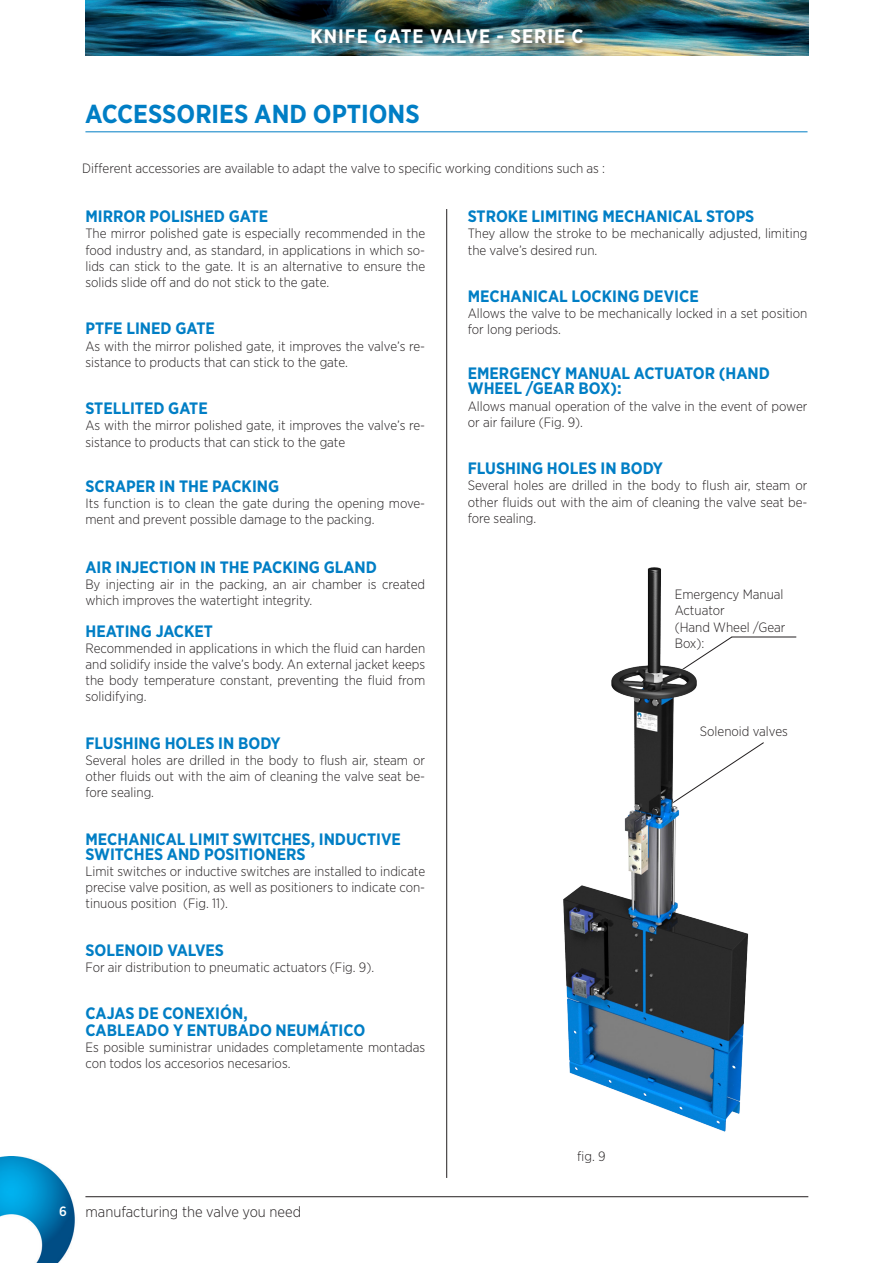
<style>
.page{position:relative;width:893px;height:1263px;background:#fff}
.page>*{position:absolute;margin:0;border:0;box-sizing:border-box;transform-origin:0 0}
.t1{font:700 25.95px "Gotham Narrow";color:#007ec5}
.t2{font:700 19.5px "Gotham Narrow";letter-spacing:.05em;color:#fff}
.t3{font:700 16.5px/15px "Gotham Narrow";color:#007ec5}
.t4{font:300 15px "Gotham Narrow";color:#231f20}
.t5{font:300 13.5px/16.2px "Gotham Narrow";color:#231f20}
.s1{font-weight:500;font-size:13.5px;color:#fff}
</style>
<div class="page">
<img style="left:85px;top:0;width:723px;height:56px">
<img style="left:0;top:1156px;width:75px;height:107px">
<hr style="left:85px;top:1196px;width:723px;height:1px;background:#231f20">
<div style="left:310px;top:28px;width:280px;height:22px;background:#231f20;opacity:.75"></div>
<hr style="left:446px;top:209px;width:1px;height:969px;background:#231f20">
<hr style="left:85px;top:131px;width:722px;height:1px;background:#007ec5">
<hr style="left:732px;top:637px;width:64px;height:1px;background:#231f20">
<img style="left:563px;top:567px;width:200px;height:565px">
<h2 class="t2" style="left:311px;top:23px;width:274px">KNIFE GATE VALVE - SERIE C</h2>
<p class="t1" style="left:85px;top:97px;width:336px">ACCESSORIES AND OPTIONS</p>
<p class="t5" style="left:82px;top:160px;width:524px">Different accessories are available to adapt the valve to specific working conditions such as :</p>
<p class="t3" style="left:85px;top:209px;width:184px">MIRROR POLISHED GATE</p>
<p class="t5" style="left:85px;top:225px;width:341px;text-align:justify">The mirror polished gate is especially recommended in the food industry and, as standard, in applications in which so&shy;lids can stick to the gate. It is an alternative to ensure the solids slide off and do not stick to the gate.</p>
<p class="t3" style="left:85px;top:321px;width:131px">PTFE LINED GATE</p>
<p class="t5" style="left:85px;top:337px;width:341px">As with the mirror polished gate, it improves the valve’s re&shy;sistance to products that can stick to the gate.</p>
<p class="t3" style="left:85px;top:401px;width:124px">STELLITED GATE</p>
<p class="t5" style="left:85px;top:417px;width:341px">As with the mirror polished gate, it improves the valve’s re&shy;sistance to products that can stick to the gate</p>
<p class="t3" style="left:85px;top:478px;width:195px">SCRAPER IN THE PACKING</p>
<p class="t5" style="left:85px;top:495px;width:341px">Its function is to clean the gate during the opening move&shy;ment and prevent possible damage to the packing.</p>
<p class="t3" style="left:85px;top:559px;width:293px">AIR INJECTION IN THE PACKING GLAND</p>
<p class="t5" style="left:85px;top:576px;width:341px">By injecting air in the packing, an air chamber is created which improves the watertight integrity.</p>
<p class="t3" style="left:85px;top:623px;width:129px">HEATING JACKET</p>
<p class="t5" style="left:85px;top:640px;width:341px;text-align:justify">Recommended in applications in which the fluid can harden and solidify inside the valve’s body. An external jacket keeps the body temperature constant, preventing the fluid from solidifying.</p>
<p class="t3" style="left:85px;top:735px;width:197px">FLUSHING HOLES IN BODY</p>
<p class="t5" style="left:85px;top:752px;width:341px;text-align:justify">Several holes are drilled in the body to flush air, steam or other fluids out with the aim of cleaning the valve seat be&shy;fore sealing.</p>
<p class="t3" style="left:85px;top:831px;width:317px">MECHANICAL LIMIT SWITCHES, INDUCTIVE<br>SWITCHES AND POSITIONERS</p>
<p class="t5" style="left:85px;top:863px;width:341px;text-align:justify">Limit switches or inductive switches are installed to indicate precise valve position, as well as positioners to indicate con&shy;tinuous position (Fig. 11).</p>
<p class="t3" style="left:85px;top:942px;width:140px">SOLENOID VALVES</p>
<p class="t5" style="left:85px;top:959px;width:290px">For air distribution to pneumatic actuators (Fig. 9).</p>
<p class="t3" style="left:85px;top:1006px;width:164px">CAJAS DE CONEXIÓN,</p>
<p class="t3" style="left:85px;top:1022px;width:281px">CABLEADO Y ENTUBADO NEUMÁTICO</p>
<p class="t5" style="left:85px;top:1039px;width:341px">Es posible suministrar unidades completamente montadas con todos los accesorios necesarios.</p>
<p class="t4" style="left:59px;top:1203px;width:244px"><span class="s1">6</span> manufacturing the valve you need</p>
<p class="t3" style="left:468px;top:209px;width:288px">STROKE LIMITING MECHANICAL STOPS</p>
<p class="t5" style="left:468px;top:225px;width:341px">They allow the stroke to be mechanically adjusted, limiting the valve’s desired run.</p>
<p class="t3" style="left:468px;top:289px;width:232px">MECHANICAL LOCKING DEVICE</p>
<p class="t5" style="left:468px;top:305px;width:341px">Allows the valve to be mechanically locked in a set position for long periods.</p>
<p class="t3" style="left:468px;top:366px;width:304px">EMERGENCY MANUAL ACTUATOR (HAND<br>WHEEL /GEAR BOX):</p>
<p class="t5" style="left:468px;top:397px;width:341px">Allows manual operation of the valve in the event of power or air failure (Fig. 9).</p>
<p class="t3" style="left:468px;top:461px;width:197px">FLUSHING HOLES IN BODY</p>
<p class="t5" style="left:468px;top:477px;width:341px;text-align:justify">Several holes are drilled in the body to flush air, steam or other fluids out with the aim of cleaning the valve seat be&shy;fore sealing.</p>
<p class="t5" style="left:675px;top:586px;width:110px">Emergency Manual</p>
<p class="t5" style="left:675px;top:602px;width:52px">Actuator</p>
<p class="t5" style="left:675px;top:618px;width:112px">(Hand Wheel /Gear<br>Box):</p>
<p class="t5" style="left:700px;top:723px;width:90px">Solenoid valves</p>
<p class="t5" style="left:577px;top:1148px;width:30px">fig. 9</p>
</div>
